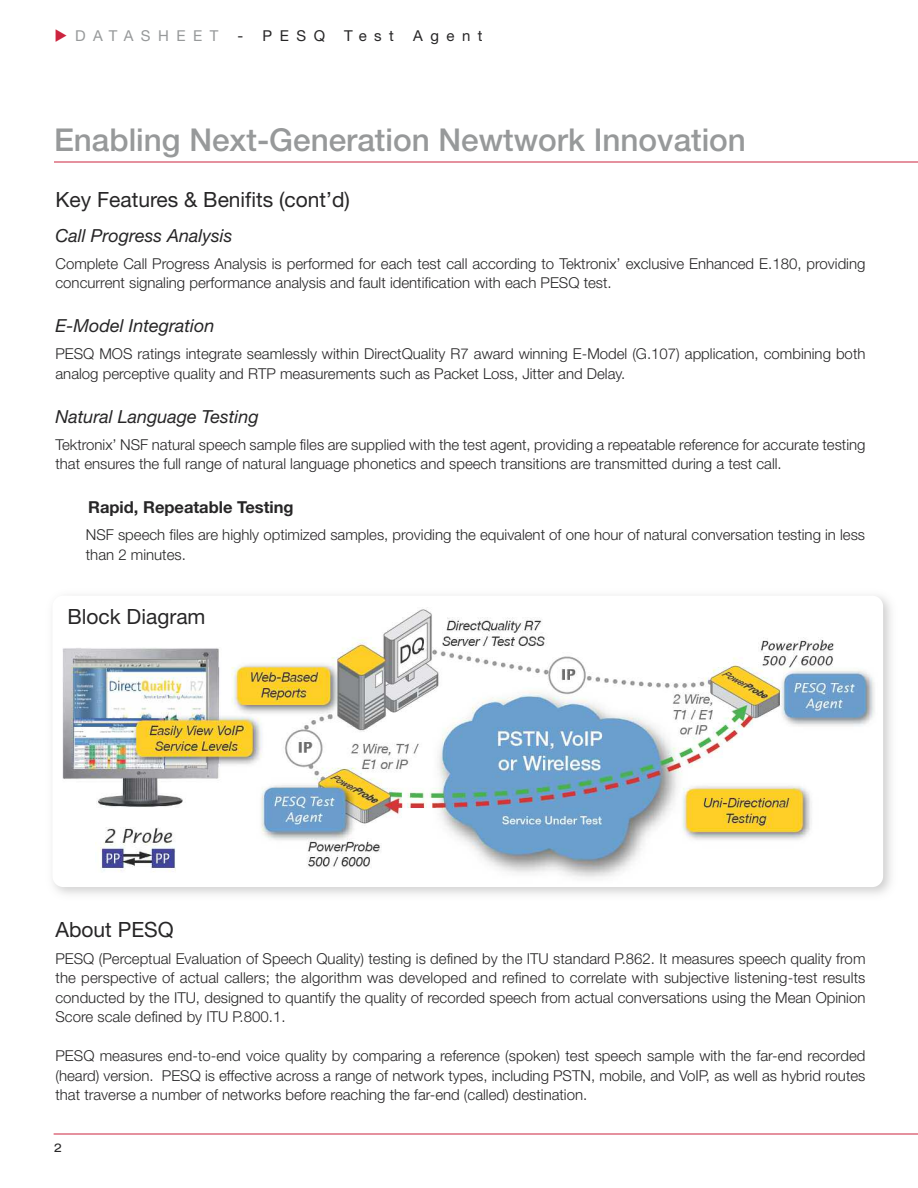
<style>
.page{position:relative;width:918px;height:1188px;background:#fff}
.page>*{position:absolute;margin:0;border:0;box-sizing:border-box;transform-origin:0 0}
.t1{font:500 31.5px "Helvetica Neue LT";color:#97999a}
.t2{font:21px "Helvetica Neue LT";color:#272627}
.t3{font:italic 18px "Helvetica Neue LT";color:#272627}
.t4{font:700 16.5px "Helvetica Neue LT";color:#272627}
.t5{font:300 15px/19.5px "Helvetica Neue LT";color:#272627}
.t6{font:15px "Helvetica Neue LT";letter-spacing:.5em;color:#272627}
.t7{font:15px "Helvetica Neue LT";letter-spacing:.5em;color:#97999a}
.t8{font:expanded 12px "Helvetica Neue LT";color:#272627}
</style>
<div class="page">
<img style="left:63px;top:609px;width:812px;height:269px">
<hr style="left:54px;top:162px;width:864px;height:1px;background:#cc243f">
<hr style="left:54px;top:1134px;width:864px;height:1px;background:#cc243f">
<div style="left:92px;top:822px;width:92px;height:51px;background:#fff"></div>
<img style="left:100px;top:827px;width:76px;height:45px">
<p class="t7" style="left:75px;top:31px;width:145px">DATASHEET</p>
<p class="t6" style="left:238px;top:31px;width:89px">- PESQ</p>
<p class="t6" style="left:344px;top:31px;width:51px">Test</p>
<p class="t6" style="left:413px;top:31px;width:71px">Agent</p>
<h1 class="t1" style="left:54px;top:128px;width:694px">Enabling Next-Generation Newtwork Innovation</h1>
<h2 class="t2" style="left:55px;top:192px;width:296px">Key Features &amp; Benifits (cont’d)</h2>
<p class="t3" style="left:56px;top:229px;width:179px">Call Progress Analysis</p>
<p class="t5" style="left:55px;top:255px;width:812px">Complete Call Progress Analysis is performed for each test call according to Tektronix’ exclusive Enhanced E.180, providing concurrent signaling performance analysis and fault identification with each PESQ test.</p>
<p class="t3" style="left:56px;top:319px;width:161px">E-Model Integration</p>
<p class="t5" style="left:56px;top:346px;width:812px">PESQ MOS ratings integrate seamlessly within DirectQuality R7 award winning E-Model (G.107) application, combining both analog perceptive quality and RTP measurements such as Packet Loss, Jitter and Delay.</p>
<p class="t3" style="left:56px;top:410px;width:205px">Natural Language Testing</p>
<p class="t5" style="left:56px;top:436px;width:811px">Tektronix’ NSF natural speech sample files are supplied with the test agent, providing a repeatable reference for accurate testing that ensures the full range of natural language phonetics and speech transitions are transmitted during a test call.</p>
<p class="t4" style="left:88px;top:502px;width:207px">Rapid, Repeatable Testing</p>
<p class="t5" style="left:86px;top:527px;width:781px">NSF speech files are highly optimized samples, providing the equivalent of one hour of natural conversation testing in less than 2 minutes.</p>
<h2 class="t2" style="left:68px;top:609px;width:140px">Block Diagram</h2>
<h2 class="t2" style="left:56px;top:922px;width:120px">About PESQ</h2>
<p class="t5" style="left:55px;top:950px;width:812px;text-align:justify">PESQ (Perceptual Evaluation of Speech Quality) testing is defined by the ITU standard P.862. It measures speech quality from the perspective of actual callers; the algorithm was developed and refined to correlate with subjective listening-test results conducted by the ITU, designed to quantify the quality of recorded speech from actual conversations using the Mean Opinion Score scale defined by ITU P.800.1.</p>
<p class="t5" style="left:55px;top:1048px;width:812px;text-align:justify">PESQ measures end-to-end voice quality by comparing a reference (spoken) test speech sample with the far-end recorded (heard) version. PESQ is effective across a range of network types, including PSTN, mobile, and VoIP, as well as hybrid routes that traverse a number of networks before reaching the far-end (called) destination.</p>
<p class="t8" style="left:54px;top:1143px;width:10px">2</p>
</div>
